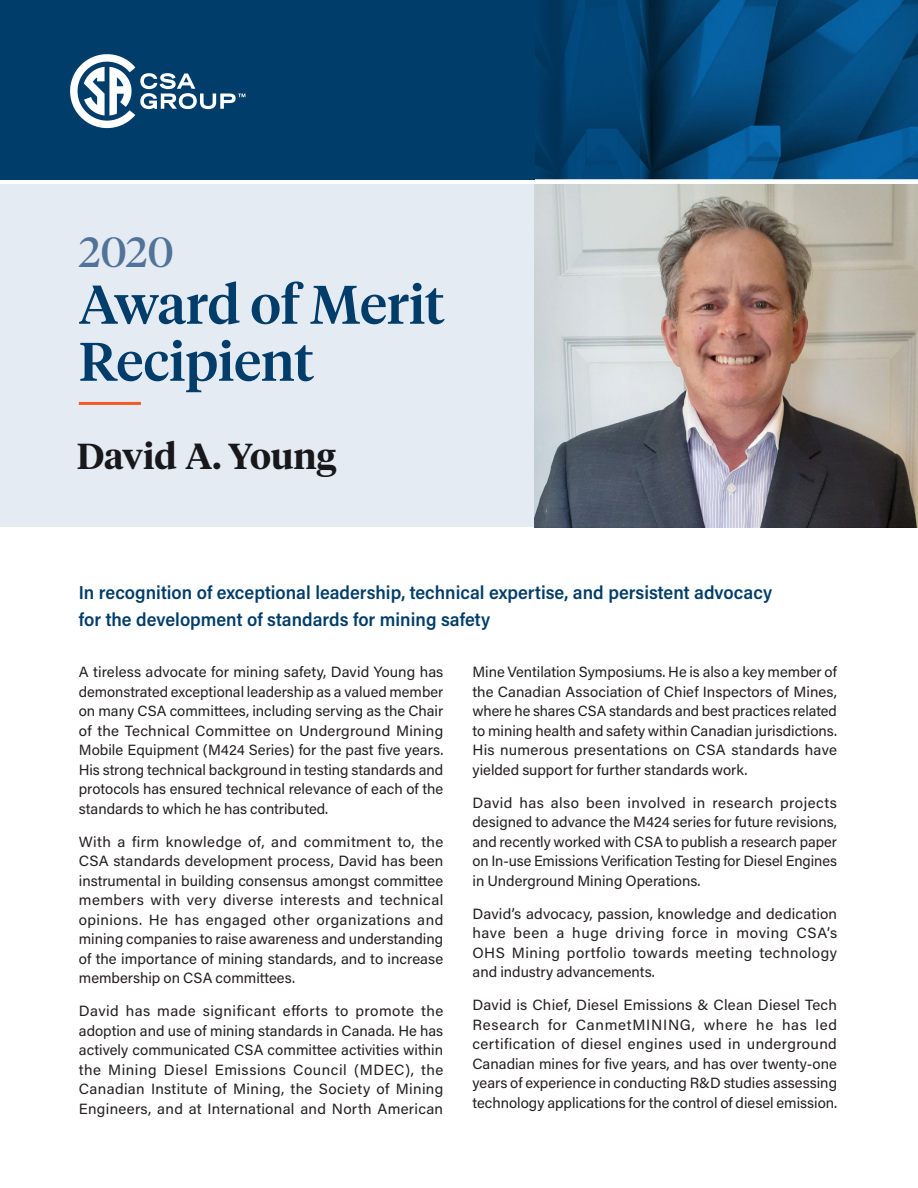
<style>
.page{position:relative;width:918px;height:1188px;background:#fff}
.page>*{position:absolute;margin:0;border:0;box-sizing:border-box;transform-origin:0 0}
.t1{font:500 54px/57px "Tiempos Headline";color:#003d6a}
.t2{font:42px "Tiempos Headline";color:#527399}
.t3{font:600 36px "Tiempos Headline";color:#181719}
.t4{font:600 18.75px/27px "Acumin Pro Semi Cond";color:#003d6a}
.t5{font:14.85px/19.5px "Acumin Pro";color:#231f20;text-align:justify}
</style>
<div class="page">
<div style="left:0;top:184px;width:918px;height:343px;background:#e5ebf2"></div>
<img style="left:535px;top:184px;width:383px;height:343px">
<hr style="left:79px;top:402px;width:62px;height:3px;background:#f25b21">
<img style="left:639px;top:0;width:279px;height:179px">
<svg style="left:535px;top:0;width:104px;height:179px;fill:#014373"></svg>
<div style="left:0;top:0;width:535px;height:179px;background:#003d6a"></div>
<svg style="left:70px;top:54px;width:175px;height:74px"></svg>
<h2 class="t2" style="left:79px;top:223px;width:96px">2020</h2>
<h1 class="t1" style="left:79px;top:274px;width:367px">Award of Merit<br>Recipient</h1>
<h3 class="t3" style="left:77px;top:432px;width:261px">David A. Young</h3>
<p class="t4" style="left:79px;top:578px;width:695px">In recognition of exceptional leadership, technical expertise, and persistent advocacy for the development of standards for mining safety</p>
<p class="t5" style="left:79px;top:662px;width:366px">A tireless advocate for mining safety, David Young has demonstrated exceptional leadership as a valued member on many CSA committees, including serving as the Chair of the Technical Committee on Underground Mining Mobile Equipment (M424 Series) for the past five years.<br>His strong technical background in testing standards and protocols has ensured technical relevance of each of the standards to which he has contributed.</p>
<p class="t5" style="left:79px;top:831px;width:366px">With a firm knowledge of, and commitment to, the CSA standards development process, David has been instrumental in building consensus amongst committee members with very diverse interests and technical opinions. He has engaged other organizations and mining companies to raise awareness and understanding of the importance of mining standards, and to increase membership on CSA committees.</p>
<p class="t5" style="left:79px;top:1001px;width:366px">David has made significant efforts to promote the adoption and use of mining standards in Canada. He has actively communicated CSA committee activities within the Mining Diesel Emissions Council (MDEC), the Canadian Institute of Mining, the Society of Mining Engineers, and at International and North American</p>
<p class="t5" style="left:472px;top:662px;width:366px">Mine Ventilation Symposiums. He is also a key member of the Canadian Association of Chief Inspectors of Mines, where he shares CSA standards and best practices related to mining health and safety within Canadian jurisdictions.<br>His numerous presentations on CSA standards have yielded support for further standards work.</p>
<p class="t5" style="left:472px;top:792px;width:366px">David has also been involved in research projects designed to advance the M424 series for future revisions, and recently worked with CSA to publish a research paper on In-use Emissions Verification Testing for Diesel Engines in Underground Mining Operations.</p>
<p class="t5" style="left:472px;top:903px;width:366px">David’s advocacy, passion, knowledge and dedication have been a huge driving force in moving CSA’s OHS Mining portfolio towards meeting technology and industry advancements.</p>
<p class="t5" style="left:472px;top:995px;width:366px">David is Chief, Diesel Emissions &amp; Clean Diesel Tech Research for CanmetMINING, where he has led certification of diesel engines used in underground Canadian mines for five years, and has over twenty-one years of experience in conducting R&amp;D studies assessing technology applications for the control of diesel emission.</p>
</div>
